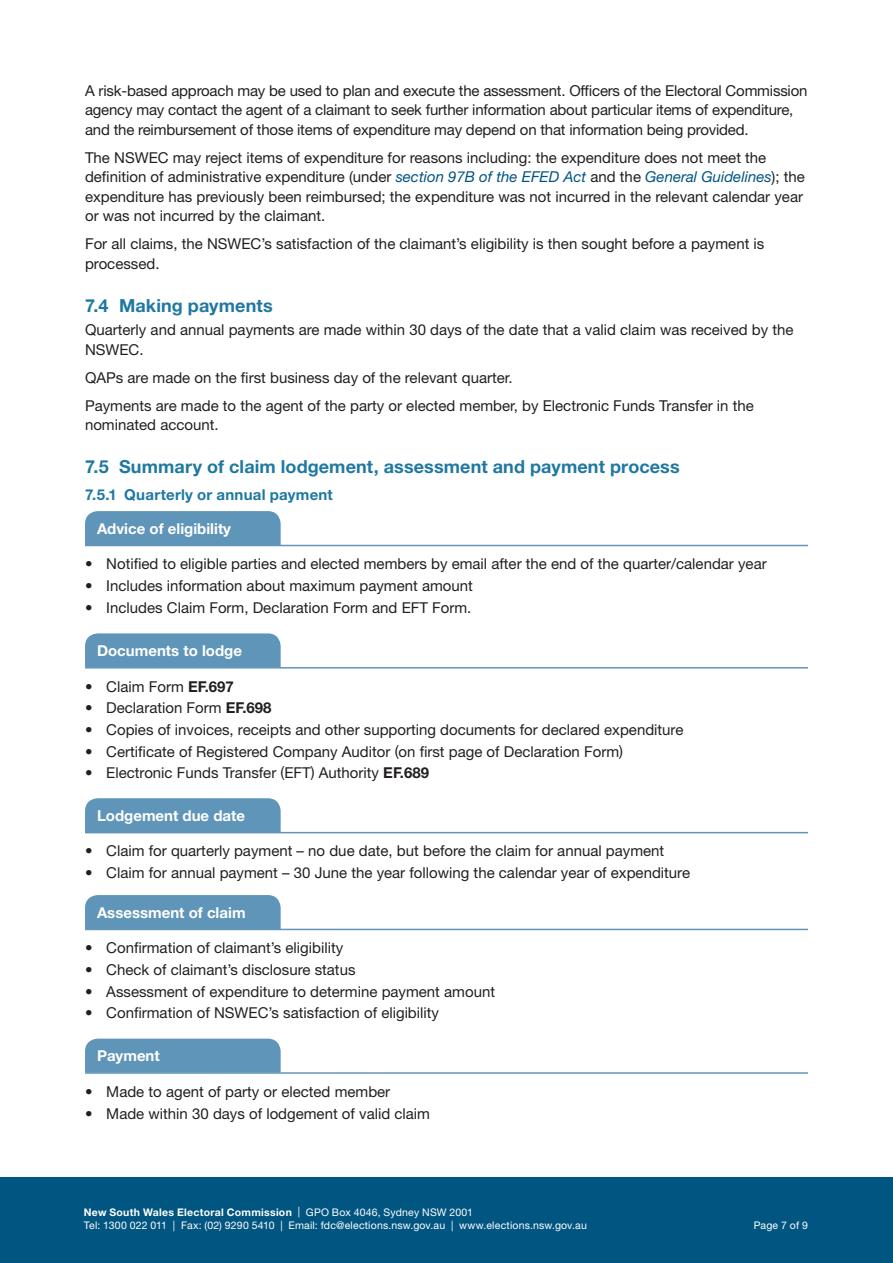
<style>
.page{position:relative;width:893px;height:1263px;background:#fff}
.page>*{position:absolute;margin:0;border:0;box-sizing:border-box;transform-origin:0 0}
.t1{font:700 18px "Helvetica Neue LT Std";letter-spacing:.005em;color:#1f78a1}
.Copy{font:15px/19.5px "Helvetica Neue LT Std";color:#231f20}
.t2{font:700 15px "Helvetica Neue LT Std";color:#fff}
.t3{font:700 15px "Helvetica Neue LT Std";letter-spacing:.015em;color:#1f78a1}
.t4{font:10.5px/13.5px "Helvetica Neue LT Std";letter-spacing:.02em;color:#fff}
.s1{font-style:italic;color:#005581}
.s2{font-weight:700}
</style>
<div class="page">
<div style="left:0;top:1178px;width:893px;height:85px;background:#005581"></div>
<div style="left:85px;top:511px;width:196px;height:34px;background:#5f95b8"></div>
<hr style="left:85px;top:545px;width:723px;height:1px;background:#5f95b8">
<div style="left:85px;top:633px;width:196px;height:34px;background:#5f95b8"></div>
<hr style="left:85px;top:667px;width:723px;height:1px;background:#5f95b8">
<div style="left:85px;top:798px;width:196px;height:34px;background:#5f95b8"></div>
<hr style="left:85px;top:832px;width:723px;height:1px;background:#5f95b8">
<div style="left:85px;top:895px;width:196px;height:34px;background:#5f95b8"></div>
<hr style="left:85px;top:929px;width:723px;height:1px;background:#5f95b8">
<div style="left:85px;top:1038px;width:196px;height:34px;background:#5f95b8"></div>
<hr style="left:85px;top:1072px;width:723px;height:2px;background:#5f95b8">
<p class="Copy" style="left:85px;top:80px;width:724px">A risk-based approach may be used to plan and execute the assessment. Officers of the Electoral Commission agency may contact the agent of a claimant to seek further information about particular items of expenditure, and the reimbursement of those items of expenditure may depend on that information being provided.</p>
<p class="Copy" style="left:85px;top:147px;width:721px">The NSWEC may reject items of expenditure for reasons including: the expenditure does not meet the definition of administrative expenditure (under <span class="s1">section 97B of the EFED Act</span> and the <span class="s1">General Guidelines</span>); the expenditure has previously been reimbursed; the expenditure was not incurred in the relevant calendar year or was not incurred by the claimant.</p>
<p class="Copy" style="left:85px;top:234px;width:681px">For all claims, the NSWEC’s satisfaction of the claimant’s eligibility is then sought before a payment is processed.</p>
<p class="t1" style="left:85px;top:294px;width:189px">7.4 Making payments</p>
<p class="Copy" style="left:85px;top:320px;width:710px">Quarterly and annual payments are made within 30 days of the date that a valid claim was received by the<br>NSWEC.</p>
<p class="Copy" style="left:85px;top:368px;width:429px">QAPs are made on the first business day of the relevant quarter.</p>
<p class="Copy" style="left:85px;top:396px;width:670px">Payments are made to the agent of the party or elected member, by Electronic Funds Transfer in the nominated account.</p>
<p class="t1" style="left:85px;top:456px;width:596px">7.5 Summary of claim lodgement, assessment and payment process</p>
<p class="t3" style="left:85px;top:485px;width:249px">7.5.1 Quarterly or annual payment</p>
<p class="t2" style="left:97px;top:519px;width:136px">Advice of eligibility</p>
<p class="Copy" style="left:85px;top:554px;width:683px">• Notified to eligible parties and elected members by email after the end of the quarter/calendar year</p>
<p class="Copy" style="left:85px;top:576px;width:389px">• Includes information about maximum payment amount</p>
<p class="Copy" style="left:85px;top:597px;width:388px">• Includes Claim Form, Declaration Form and EFT Form.</p>
<p class="t2" style="left:97px;top:641px;width:146px">Documents to lodge</p>
<p class="Copy" style="left:85px;top:676px;width:150px">• Claim Form <span class="s2">EF.697</span></p>
<p class="Copy" style="left:85px;top:698px;width:188px">• Declaration Form <span class="s2">EF.698</span></p>
<p class="Copy" style="left:85px;top:720px;width:600px">• Copies of invoices, receipts and other supporting documents for declared expenditure</p>
<p class="Copy" style="left:85px;top:741px;width:539px">• Certificate of Registered Company Auditor (on first page of Declaration Form)</p>
<p class="Copy" style="left:85px;top:763px;width:346px">• Electronic Funds Transfer (EFT) Authority <span class="s2">EF.689</span></p>
<p class="t2" style="left:97px;top:806px;width:150px">Lodgement due date</p>
<p class="Copy" style="left:85px;top:841px;width:581px">• Claim for quarterly payment – no due date, but before the claim for annual payment</p>
<p class="Copy" style="left:85px;top:863px;width:606px">• Claim for annual payment – 30 June the year following the calendar year of expenditure</p>
<p class="t2" style="left:97px;top:903px;width:150px">Assessment of claim</p>
<p class="Copy" style="left:85px;top:938px;width:260px">• Confirmation of claimant’s eligibility</p>
<p class="Copy" style="left:85px;top:960px;width:272px">• Check of claimant’s disclosure status</p>
<p class="Copy" style="left:85px;top:981px;width:412px">• Assessment of expenditure to determine payment amount</p>
<p class="Copy" style="left:85px;top:1003px;width:356px">• Confirmation of NSWEC’s satisfaction of eligibility</p>
<p class="t2" style="left:97px;top:1047px;width:64px">Payment</p>
<p class="Copy" style="left:85px;top:1081px;width:307px">• Made to agent of party or elected member</p>
<p class="Copy" style="left:85px;top:1103px;width:346px">• Made within 30 days of lodgement of valid claim</p>
<p class="t4" style="left:84px;top:1205px;width:504px"><span class="s2">New South Wales Electoral Commission</span> | GPO Box 4046, Sydney NSW 2001<br>Tel: 1300 022 011 | Fax: (02) 9290 5410 | Email: fdc@elections.nsw.gov.au | www.elections.nsw.gov.au</p>
<p class="t4" style="left:754px;top:1218px;width:56px">Page 7 of 9</p>
</div>
